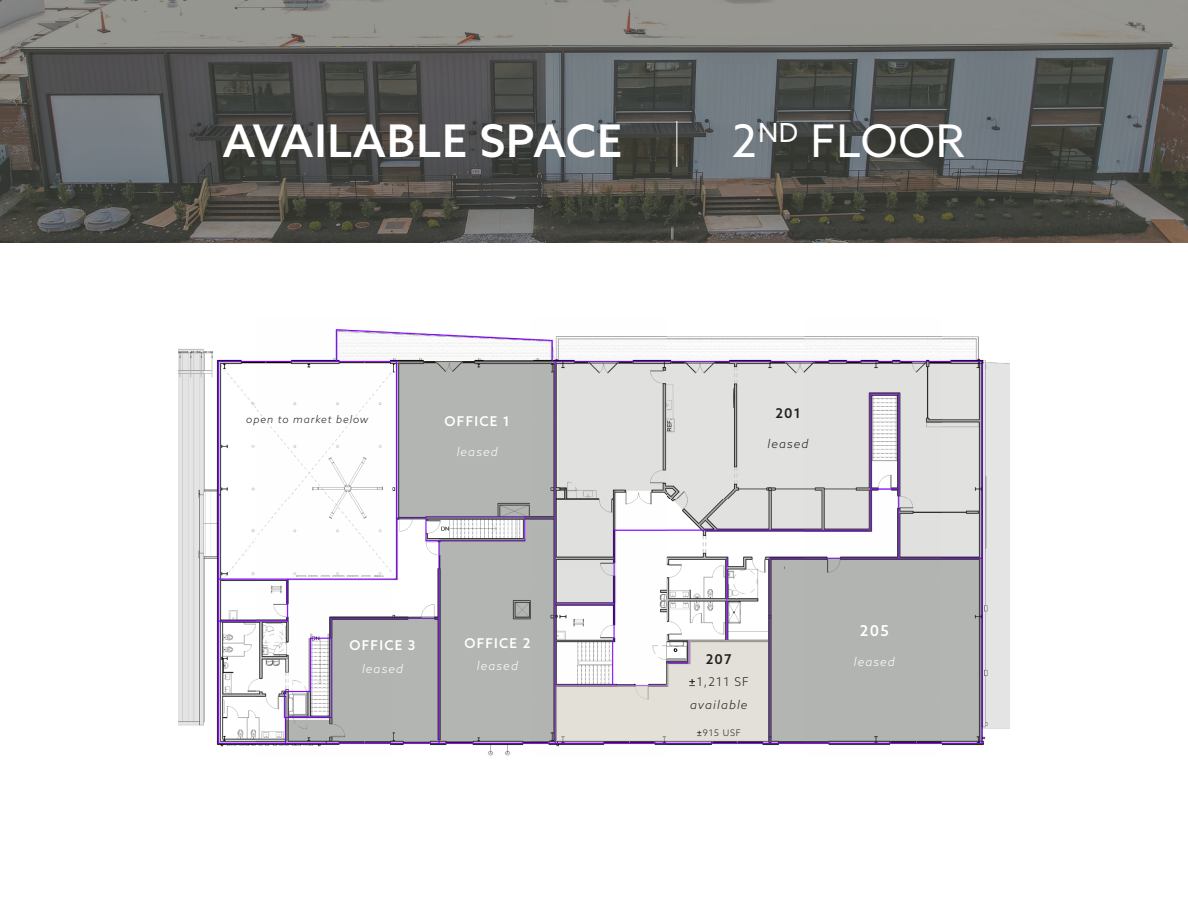
<style>
.page{position:relative;width:1188px;height:918px;background:#fff}
.page>*{position:absolute;margin:0;border:0;box-sizing:border-box;transform-origin:0 0}
.t1{font:500 45px "Azo Sans";letter-spacing:.02em;color:#fff}
.t2{font:500 15px "Azo Sans";color:#fff}
.t3{font:500 13.5px "Azo Sans";letter-spacing:.09em;color:#fff}
.t4{font:500 13.5px "Azo Sans";letter-spacing:.09em;color:#231f20}
.t5{font:italic 300 12px "Azo Sans";letter-spacing:.09em;color:#fff}
.t6{font:italic 300 12px "Azo Sans";letter-spacing:.09em;color:#231f20}
.t7{font:300 12px "Azo Sans";color:#231f20}
.t8{font:italic 300 10.5px "Azo Sans";letter-spacing:.09em;color:#231f20}
.t9{font:300 9px "Azo Sans";letter-spacing:.09em;color:#231f20}
.s1{font-weight:100}
.s2{font-weight:400}
.s3{font-family:"Depot New";font-weight:400}
</style>
<div class="page">
<img style="left:178px;top:329px;width:832px;height:427px">
<svg style="left:285px;top:520px;width:483px;height:221px"></svg>
<div style="left:768px;top:558px;width:212px;height:183px;background:#b2b4b1"></div>
<div style="left:399px;top:361px;width:157px;height:159px;background:#b3b5b2"></div>
<svg style="left:557px;top:361px;width:425px;height:242px;fill:#e0e0df"></svg>
<img style="left:0;top:0;width:1188px;height:243px">
<p class="t1" style="left:223px;top:111px;width:744px">AVAILABLE SPACE <span class="s1">|</span> <span class="s2">2</span><sup>ND</sup> <span class="s2">FLOOR</span></p>
<p class="t8" style="left:246px;top:412px;width:124px">open to market below</p>
<p class="t3" style="left:445px;top:412px;width:67px">OFFICE 1</p>
<p class="t5" style="left:457px;top:444px;width:43px">leased</p>
<p class="t3" style="left:350px;top:636px;width:67px">OFFICE 3</p>
<p class="t5" style="left:362px;top:661px;width:43px">leased</p>
<p class="t3" style="left:464px;top:634px;width:68px">OFFICE 2</p>
<p class="t5" style="left:477px;top:658px;width:43px">leased</p>
<p class="t4" style="left:775px;top:405px;width:27px">201</p>
<p class="t6" style="left:768px;top:436px;width:43px">leased</p>
<p class="t4" style="left:706px;top:650px;width:28px">207</p>
<p class="t7" style="left:689px;top:674px;width:62px"><span class="s3">±</span>1,211 SF</p>
<p class="t6" style="left:690px;top:697px;width:59px">available</p>
<p class="t9" style="left:697px;top:727px;width:46px"><span class="s3">±</span>915 USF</p>
<p class="t2" style="left:860px;top:620px;width:30px">205</p>
<p class="t5" style="left:854px;top:653px;width:43px">leased</p>
</div>
